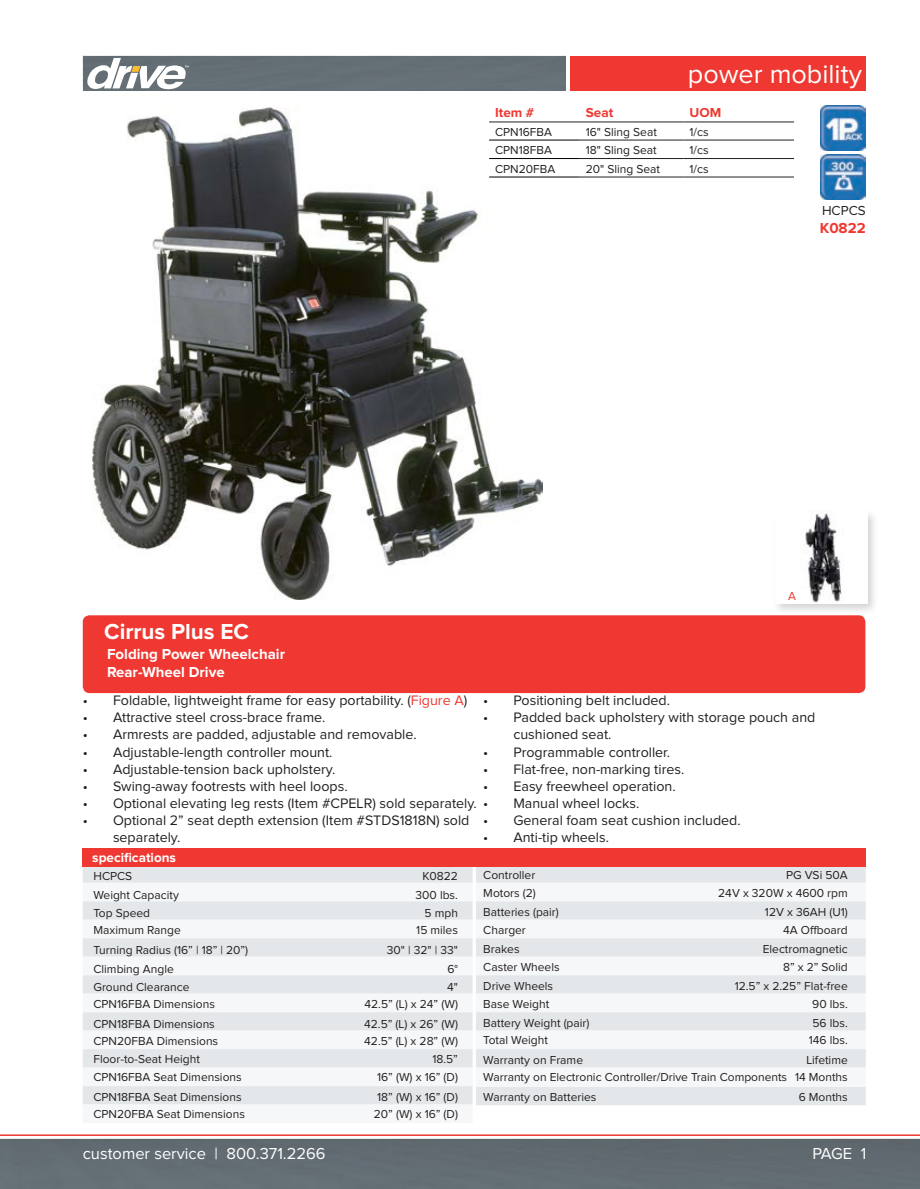
<style>
.page{position:relative;width:920px;height:1189px;background:#fff}
.page>*{position:absolute;margin:0;border:0;box-sizing:border-box;transform-origin:0 0}
.t1{font:27px "Proxima Nova";color:#fff}
.t2{font:700 22.5px "Proxima Nova";color:#fff}
.t3{font:16.5px "Proxima Nova";color:#fff}
.t4{font:700 15px "Proxima Nova";color:#fff}
.t5{font:700 15px "Proxima Nova";color:#ef3831}
.t6{font:14.25px/17.1px "Proxima Nova";color:#231f20}
.t7{font:700 13.5px "Proxima Nova";color:#fff}
.Cell_Header{font:700 13.5px "Proxima Nova";color:#ef3831}
.t8{font:13.5px "Proxima Nova";color:#231f20}
.CATNO_Header{font:700 13.5px "Proxima Nova";color:#ef3831}
.Cell{font:12px "Proxima Nova";color:#231f20}
.CATNO{font:12px "Proxima Nova";color:#231f20}
.t9{font:12px "Proxima Nova";color:#ef3831}
.s1{color:#ef3831}
</style>
<div class="page">
<hr style="left:0;top:1134px;width:920px;height:2px;background:#ef3831">
<div style="left:0;top:1139px;width:920px;height:50px;background:#626c72"></div>
<div style="left:83px;top:56px;width:482px;height:35px;background:#656f76"></div>
<div style="left:570px;top:56px;width:296px;height:35px;background:#ef3831"></div>
<svg style="left:87px;top:58px;width:102px;height:32px"></svg>
<div style="left:83px;top:615px;width:782px;height:78px;background:#ef3831;border-radius:7px"></div>
<div style="left:476px;top:866px;width:390px;height:239px;background:#e4e7ea"></div>
<svg style="left:476px;top:883px;width:390px;height:204px;fill:#f6f7f8"></svg>
<img style="left:92px;top:107px;width:450px;height:492px">
<div style="left:772px;top:508px;width:107px;height:107px;background:#231f20;opacity:.2"></div>
<img style="left:775px;top:511px;width:92px;height:92px">
<img style="left:821px;top:105px;width:45px;height:45px">
<hr style="left:489px;top:122px;width:91px;height:1px;background:#231f20">
<hr style="left:580px;top:122px;width:103px;height:1px;background:#231f20">
<hr style="left:683px;top:122px;width:111px;height:1px;background:#231f20">
<hr style="left:580px;top:140px;width:103px;height:1px;background:#231f20">
<hr style="left:683px;top:140px;width:111px;height:1px;background:#231f20">
<hr style="left:489px;top:140px;width:91px;height:1px;background:#000">
<hr style="left:580px;top:158px;width:103px;height:1px;background:#231f20">
<hr style="left:683px;top:158px;width:111px;height:1px;background:#231f20">
<hr style="left:489px;top:158px;width:91px;height:1px;background:#000">
<hr style="left:489px;top:177px;width:91px;height:1px;background:#000">
<hr style="left:580px;top:177px;width:103px;height:1px;background:#231f20">
<hr style="left:683px;top:177px;width:111px;height:1px;background:#231f20">
<img style="left:821px;top:155px;width:45px;height:44px">
<div style="left:83px;top:866px;width:390px;height:17px;background:#e4e7ea"></div>
<svg style="left:83px;top:901px;width:390px;height:204px;fill:#e7e9ec"></svg>
<div style="left:83px;top:848px;width:783px;height:18px;background:#ef3831"></div>
<h1 class="t1" style="left:688px;top:62px;width:175px">power mobility</h1>
<p class="t2" style="left:104px;top:621px;width:146px">Cirrus Plus EC</p>
<p class="t4" style="left:107px;top:647px;width:180px">Folding Power Wheelchair</p>
<p class="t4" style="left:107px;top:665px;width:119px">Rear-Wheel Drive</p>
<p class="CATNO_Header" style="left:495px;top:107px;width:41px">Item #</p>
<p class="Cell_Header" style="left:586px;top:107px;width:29px">Seat</p>
<p class="Cell_Header" style="left:689px;top:107px;width:33px">UOM</p>
<p class="CATNO" style="left:495px;top:126px;width:58px">CPN16FBA</p>
<p class="Cell" style="left:586px;top:126px;width:73px">16" Sling Seat</p>
<p class="Cell" style="left:689px;top:126px;width:21px">1/cs</p>
<p class="CATNO" style="left:495px;top:145px;width:58px">CPN18FBA</p>
<p class="Cell" style="left:586px;top:145px;width:73px">18" Sling Seat</p>
<p class="Cell" style="left:689px;top:145px;width:21px">1/cs</p>
<p class="CATNO" style="left:495px;top:163px;width:62px">CPN20FBA</p>
<p class="Cell" style="left:586px;top:163px;width:76px">20" Sling Seat</p>
<p class="Cell" style="left:689px;top:163px;width:21px">1/cs</p>
<p class="t8" style="left:822px;top:204px;width:45px">HCPCS</p>
<p class="t5" style="left:820px;top:221px;width:47px">K0822</p>
<p class="t9" style="left:788px;top:590px;width:9px">A</p>
<p class="t6" style="left:83px;top:692px;width:386px">• Foldable, lightweight frame for easy portability. (<span class="s1">Figure A</span>)</p>
<p class="t6" style="left:83px;top:710px;width:244px">• Attractive steel cross-brace frame.</p>
<p class="t6" style="left:83px;top:727px;width:335px">• Armrests are padded, adjustable and removable.</p>
<p class="t6" style="left:83px;top:744px;width:251px">• Adjustable-length controller mount.</p>
<p class="t6" style="left:83px;top:761px;width:254px">• Adjustable-tension back upholstery.</p>
<p class="t6" style="left:83px;top:778px;width:266px">• Swing-away footrests with heel loops.</p>
<p class="t6" style="left:113px;top:812px;width:358px;text-indent:-30px">• Optional 2” seat depth extension (Item #STDS1818N) sold separately.</p>
<p class="t7" style="left:92px;top:851px;width:85px">specifications</p>
<p class="t6" style="left:483px;top:692px;width:188px">• Positioning belt included.</p>
<p class="t6" style="left:513px;top:710px;width:304px;text-indent:-30px">• Padded back upholstery with storage pouch and cushioned seat.</p>
<p class="t6" style="left:483px;top:744px;width:188px">• Programmable controller.</p>
<p class="t6" style="left:483px;top:761px;width:203px">• Flat-free, non-marking tires.</p>
<p class="t6" style="left:483px;top:778px;width:194px">• Easy freewheel operation.</p>
<p class="t6" style="left:83px;top:795px;width:558px">• Optional elevating leg rests (Item #CPELR) sold separately. • Manual wheel locks.</p>
<p class="t6" style="left:483px;top:812px;width:259px">• General foam seat cushion included.</p>
<p class="t6" style="left:483px;top:829px;width:127px">• Anti-tip wheels.</p>
<p class="Cell" style="left:93px;top:871px;width:40px">HCPCS</p>
<p class="Cell" style="left:422px;top:871px;width:37px">K0822</p>
<p class="Cell" style="left:93px;top:889px;width:87px">Weight Capacity</p>
<p class="Cell" style="left:416px;top:889px;width:44px">300 lbs.</p>
<p class="Cell" style="left:93px;top:925px;width:89px">Maximum Range</p>
<p class="Cell" style="left:416px;top:925px;width:43px">15 miles</p>
<p class="Cell" style="left:93px;top:944px;width:156px">Turning Radius (16” | 18” | 20”)</p>
<p class="Cell" style="left:387px;top:944px;width:73px">30" | 32" | 33"</p>
<p class="Cell" style="left:93px;top:963px;width:82px">Climbing Angle</p>
<p class="Cell" style="left:447px;top:963px;width:12px">6°</p>
<p class="Cell" style="left:93px;top:981px;width:98px">Ground Clearance</p>
<p class="Cell" style="left:447px;top:981px;width:12px">4"</p>
<p class="Cell" style="left:93px;top:999px;width:123px">CPN16FBA Dimensions</p>
<p class="Cell" style="left:365px;top:999px;width:95px">42.5” (L) x 24” (W)</p>
<p class="Cell" style="left:93px;top:1018px;width:123px">CPN18FBA Dimensions</p>
<p class="Cell" style="left:364px;top:1018px;width:95px">42.5” (L) x 26” (W)</p>
<p class="Cell" style="left:93px;top:1035px;width:126px">CPN20FBA Dimensions</p>
<p class="Cell" style="left:364px;top:1035px;width:95px">42.5” (L) x 28” (W)</p>
<p class="Cell" style="left:93px;top:1054px;width:108px">Floor-to-Seat Height</p>
<p class="Cell" style="left:432px;top:1054px;width:27px">18.5”</p>
<p class="Cell" style="left:93px;top:1072px;width:150px">CPN16FBA Seat Dimensions</p>
<p class="Cell" style="left:377px;top:1072px;width:82px">16” (W) x 16” (D)</p>
<p class="Cell" style="left:93px;top:907px;width:58px">Top Speed</p>
<p class="Cell" style="left:425px;top:907px;width:35px">5 mph</p>
<p class="Cell" style="left:93px;top:1091px;width:150px">CPN18FBA Seat Dimensions</p>
<p class="Cell" style="left:377px;top:1091px;width:82px">18” (W) x 16” (D)</p>
<p class="Cell" style="left:93px;top:1109px;width:153px">CPN20FBA Seat Dimensions</p>
<p class="Cell" style="left:374px;top:1109px;width:86px">20” (W) x 16” (D)</p>
<p class="Cell" style="left:483px;top:869px;width:54px">Controller</p>
<p class="Cell" style="left:786px;top:869px;width:63px">PG VSi 50A</p>
<p class="Cell" style="left:483px;top:888px;width:54px">Motors (2)</p>
<p class="Cell" style="left:718px;top:888px;width:131px">24V x 320W x 4600 rpm</p>
<p class="Cell" style="left:483px;top:906px;width:77px">Batteries (pair)</p>
<p class="Cell" style="left:765px;top:906px;width:84px">12V x 36AH (U1)</p>
<p class="Cell" style="left:483px;top:925px;width:44px">Charger</p>
<p class="Cell" style="left:783px;top:925px;width:66px">4A Offboard</p>
<p class="Cell" style="left:483px;top:943px;width:38px">Brakes</p>
<p class="Cell" style="left:763px;top:943px;width:87px">Electromagnetic</p>
<p class="Cell" style="left:483px;top:961px;width:78px">Caster Wheels</p>
<p class="Cell" style="left:783px;top:961px;width:66px">8” x 2” Solid</p>
<p class="Cell" style="left:483px;top:980px;width:71px">Drive Wheels</p>
<p class="Cell" style="left:735px;top:980px;width:115px">12.5” x 2.25” Flat-free</p>
<p class="Cell" style="left:483px;top:999px;width:67px">Base Weight</p>
<p class="Cell" style="left:812px;top:999px;width:37px">90 lbs.</p>
<p class="Cell" style="left:483px;top:1017px;width:108px">Battery Weight (pair)</p>
<p class="Cell" style="left:813px;top:1017px;width:37px">56 lbs.</p>
<p class="Cell" style="left:483px;top:1034px;width:66px">Total Weight</p>
<p class="Cell" style="left:809px;top:1034px;width:40px">146 lbs.</p>
<p class="Cell" style="left:483px;top:1054px;width:101px">Warranty on Frame</p>
<p class="Cell" style="left:806px;top:1054px;width:43px">Lifetime</p>
<p class="Cell" style="left:483px;top:1072px;width:366px">Warranty on Electronic Controller/Drive Train Components 14 Months</p>
<p class="Cell" style="left:483px;top:1091px;width:115px">Warranty on Batteries</p>
<p class="Cell" style="left:799px;top:1091px;width:51px">6 Months</p>
<p class="t3" style="left:83px;top:1146px;width:244px">customer service | 800.371.2266</p>
<p class="t3" style="left:812px;top:1146px;width:55px">PAGE 1</p>
</div>
